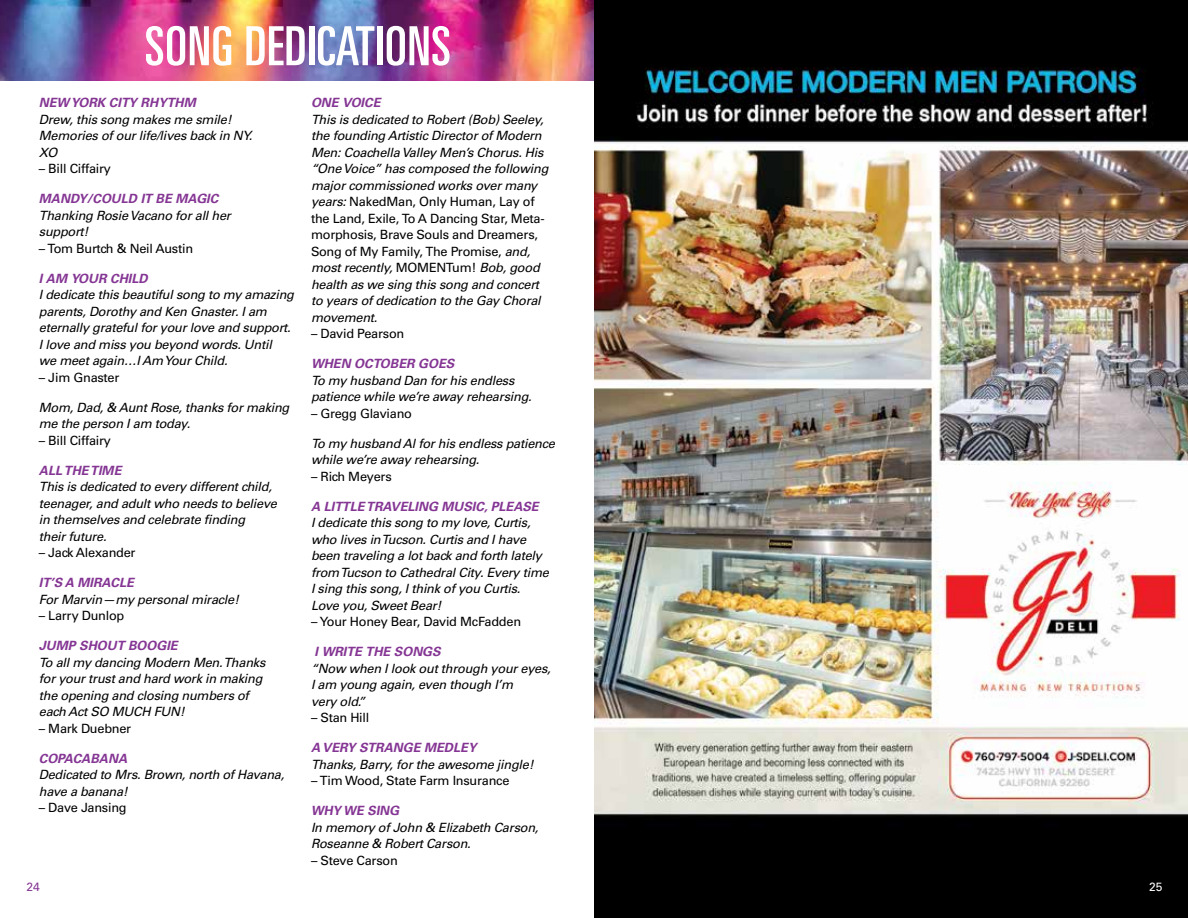
<style>
.page{position:relative;width:1188px;height:918px;background:#fff}
.page>*{position:absolute;margin:0;border:0;box-sizing:border-box;transform-origin:0 0}
.t1{font:54px "Univers LT Pro Ult Cond";letter-spacing:.01em;color:#fff}
.t2{font:italic 12.75px/16.5px "Univers LT Pro 55";letter-spacing:-.02em;color:#000}
.t3{font:12.75px/16.5px "Univers LT Pro 55 Roman";letter-spacing:-.02em;color:#000}
.t4{font:italic 700 12.75px "Univers LT Pro 65";color:#853694}
.t5{font:italic 700 12.75px "Univers LT Pro 65";color:#853694}
.t6{font:12px "Univers LT Pro 55 Roman";color:#853694}
.t7{font:12px "Univers LT Pro 55 Roman";color:#fff}
.s1{font-family:"Univers LT Pro 55";font-style:italic}
.s2{font-family:"Univers LT Pro 55 Roman";font-style:normal}
</style>
<div class="page">
<img style="left:0;top:0;width:594px;height:81px">
<img style="left:595px;top:0;width:593px;height:918px">
<h1 class="t1" style="left:145px;top:9px;width:308px">SONG DEDICATIONS</h1>
<p class="t4" style="left:311px;top:94px;width:71px">ONE VOICE</p>
<p class="t2" style="left:311px;top:111px;width:239px">This is dedicated to Robert (Bob) Seeley, the founding Artistic Director of Modern Men: Coachella Valley Men’s Chorus. His “One Voice” has composed the following major commissioned works over many</p>
<p class="t3" style="left:311px;top:193px;width:235px"><span class="s1">years:</span> NakedMan, Only Human, Lay of the Land, Exile, To A Dancing Star, Meta&shy;morphosis, Brave Souls and Dreamers, Song of My Family, The Promise, <span class="s1">and,</span></p>
<p class="t2" style="left:311px;top:259px;width:231px">most recently, <span class="s2">MOMENTum!</span> Bob, good health as we sing this song and concert to years of dedication to the Gay Choral movement.</p>
<p class="t3" style="left:311px;top:325px;width:95px">– David Pearson</p>
<p class="t4" style="left:311px;top:355px;width:145px">WHEN OCTOBER GOES</p>
<p class="t2" style="left:311px;top:371px;width:222px">To my husband Dan for his endless patience while we’re away rehearsing.</p>
<p class="t3" style="left:311px;top:404px;width:103px">– Gregg Glaviano</p>
<p class="t2" style="left:311px;top:434px;width:245px">To my husband Al for his endless patience while we’re away rehearsing.</p>
<p class="t3" style="left:311px;top:467px;width:82px">– Rich Meyers</p>
<p class="t4" style="left:311px;top:497px;width:229px">A LITTLE TRAVELING MUSIC, PLEASE</p>
<p class="t2" style="left:311px;top:514px;width:239px">I dedicate this song to my love, Curtis, who lives in Tucson. Curtis and I have been traveling a lot back and forth lately from Tucson to Cathedral City. Every time I sing this song, I think of you Curtis.<br>Love you, Sweet Bear!</p>
<p class="t3" style="left:311px;top:613px;width:212px">– Your Honey Bear, David McFadden</p>
<p class="t4" style="left:315px;top:643px;width:128px">I WRITE THE SONGS</p>
<p class="t2" style="left:311px;top:659px;width:241px">“Now when I look out through your eyes,<br>I am young again, even though I’m<br>very old.”</p>
<p class="t3" style="left:311px;top:709px;width:60px">– Stan Hill</p>
<p class="t4" style="left:311px;top:739px;width:167px">A VERY STRANGE MEDLEY</p>
<p class="t2" style="left:311px;top:755px;width:224px">Thanks, Barry, for the awesome jingle!</p>
<p class="t3" style="left:311px;top:772px;width:200px">– Tim Wood, State Farm Insurance</p>
<p class="t5" style="left:311px;top:802px;width:93px">WHY WE SING</p>
<p class="t2" style="left:311px;top:819px;width:229px">In memory of John &amp; Elizabeth Carson,<br>Roseanne &amp; Robert Carson.</p>
<p class="t3" style="left:311px;top:851px;width:88px">– Steve Carson</p>
<p class="t4" style="left:39px;top:94px;width:158px">NEW YORK CITY RHYTHM</p>
<p class="t2" style="left:39px;top:111px;width:215px">Drew, this song makes me smile!<br>Memories of our life/lives back in NY.<br>XO</p>
<p class="t3" style="left:39px;top:160px;width:74px">– Bill Ciffairy</p>
<p class="t4" style="left:39px;top:190px;width:181px">MANDY/COULD IT BE MAGIC</p>
<p class="t2" style="left:39px;top:207px;width:194px">Thanking Rosie Vacano for all her support!</p>
<p class="t3" style="left:39px;top:239px;width:156px">– Tom Burtch &amp; Neil Austin</p>
<p class="t4" style="left:39px;top:269px;width:110px">I AM YOUR CHILD</p>
<p class="t2" style="left:39px;top:286px;width:257px">I dedicate this beautiful song to my amazing parents, Dorothy and Ken Gnaster. I am eternally grateful for your love and support.<br>I love and miss you beyond words. Until<br>we meet again…I Am Your Child.</p>
<p class="t3" style="left:39px;top:368px;width:82px">– Jim Gnaster</p>
<p class="t2" style="left:39px;top:399px;width:252px">Mom, Dad, &amp; Aunt Rose, thanks for making me the person I am today.</p>
<p class="t3" style="left:39px;top:431px;width:74px">– Bill Ciffairy</p>
<p class="t4" style="left:39px;top:461px;width:84px">ALL THE TIME</p>
<p class="t2" style="left:39px;top:478px;width:240px">This is dedicated to every different child, teenager, and adult who needs to believe in themselves and celebrate finding<br>their future.</p>
<p class="t3" style="left:39px;top:544px;width:98px">– Jack Alexander</p>
<p class="t4" style="left:39px;top:574px;width:97px">IT’S A MIRACLE</p>
<p class="t2" style="left:39px;top:590px;width:202px">For Marvin—my personal miracle!</p>
<p class="t3" style="left:39px;top:607px;width:87px">– Larry Dunlop</p>
<p class="t4" style="left:39px;top:637px;width:140px">JUMP SHOUT BOOGIE</p>
<p class="t2" style="left:39px;top:653px;width:228px">To all my dancing Modern Men. Thanks for your trust and hard work in making the opening and closing numbers of each Act SO MUCH FUN!</p>
<p class="t3" style="left:39px;top:719px;width:94px">– Mark Duebner</p>
<p class="t4" style="left:39px;top:749px;width:90px">COPACABANA</p>
<p class="t2" style="left:39px;top:766px;width:247px">Dedicated to Mrs. Brown, north of Havana, have a banana!</p>
<p class="t3" style="left:39px;top:799px;width:89px">– Dave Jansing</p>
<p class="t6" style="left:26px;top:879px;width:15px">24</p>
<p class="t7" style="left:1149px;top:879px;width:15px">25</p>
</div>
